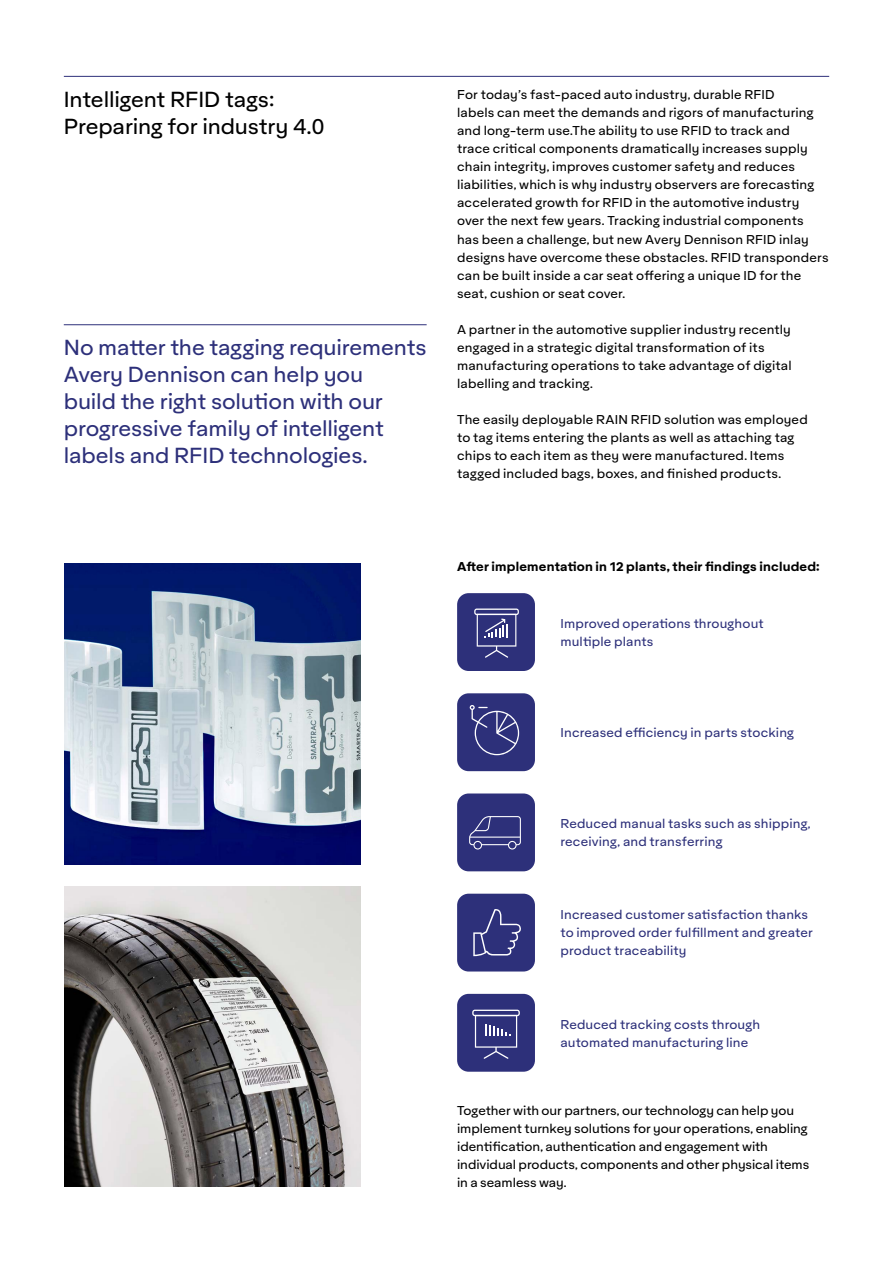
<style>
.page{position:relative;width:893px;height:1263px;background:#fff}
.page>*{position:absolute;margin:0;border:0;box-sizing:border-box;transform-origin:0 0}
.t1{font:21px/27px "Aktifo A";letter-spacing:-.005em;color:#2d307a}
.t2{font:21px/27px "Aktifo A";letter-spacing:-.005em;color:#000}
.t3{font:12.3px/18px "Aktifo A";letter-spacing:.01em;color:#000}
.t4{font:12.3px/18px "Aktifo A";letter-spacing:.01em;color:#2d307a}
.t5{font:700 12.3px "Aktifo A";letter-spacing:.015em;color:#000}
</style>
<div class="page">
<div style="left:457px;top:593px;width:78px;height:78px;background:#2d307a;border-radius:11px"></div>
<div style="left:457px;top:693px;width:78px;height:78px;background:#2d307a;border-radius:11px"></div>
<div style="left:457px;top:793px;width:78px;height:78px;background:#2d307a;border-radius:11px"></div>
<div style="left:457px;top:894px;width:78px;height:77px;background:#2d307a;border-radius:11px"></div>
<div style="left:457px;top:994px;width:78px;height:78px;background:#2d307a;border-radius:11px"></div>
<svg style="left:474px;top:608px;width:45px;height:50px"></svg>
<svg style="left:470px;top:705px;width:49px;height:50px"></svg>
<svg style="left:472px;top:1010px;width:48px;height:49px"></svg>
<svg style="left:473px;top:909px;width:48px;height:47px"></svg>
<svg style="left:469px;top:816px;width:52px;height:33px"></svg>
<hr style="left:64px;top:76px;width:765px;height:1px;background:#2d307a">
<img style="left:64px;top:564px;width:296px;height:300px">
<img style="left:64px;top:886px;width:296px;height:300px">
<hr style="left:64px;top:324px;width:363px;height:1px;background:#2d307a">
<h1 class="t2" style="left:64px;top:85px;width:262px">Intelligent RFID tags:<br>Preparing for industry 4.0</h1>
<h1 class="t1" style="left:64px;top:333px;width:364px">No matter the tagging requirements<br>Avery Dennison can help you<br>build the right solution with our progressive family of intelligent labels and RFID technologies.</h1>
<p class="t3" style="left:457px;top:86px;width:373px">For today’s fast-paced auto industry, durable RFID<br>labels can meet the demands and rigors of manufacturing and long-term use.The ability to use RFID to track and<br>trace critical components dramatically increases supply chain integrity, improves customer safety and reduces liabilities, which is why industry observers are forecasting accelerated growth for RFID in the automotive industry over the next few years. Tracking industrial components has been a challenge, but new Avery Dennison RFID inlay designs have overcome these obstacles. RFID transponders can be built inside a car seat offering a unique ID for the seat, cushion or seat cover.</p>
<p class="t3" style="left:457px;top:320px;width:336px">A partner in the automotive supplier industry recently engaged in a strategic digital transformation of its manufacturing operations to take advantage of digital labelling and tracking.</p>
<p class="t3" style="left:457px;top:410px;width:352px">The easily deployable RAIN RFID solution was employed to tag items entering the plants as well as attaching tag chips to each item as they were manufactured. Items tagged included bags, boxes, and finished products.</p>
<p class="t5" style="left:457px;top:558px;width:364px">After implementation in 12 plants, their findings included:</p>
<p class="t4" style="left:560px;top:614px;width:205px">Improved operations throughout multiple plants</p>
<p class="t4" style="left:560px;top:723px;width:235px">Increased efficiency in parts stocking</p>
<p class="t4" style="left:560px;top:814px;width:252px">Reduced manual tasks such as shipping, receiving, and transferring</p>
<p class="t4" style="left:560px;top:906px;width:254px">Increased customer satisfaction thanks to improved order fulfillment and greater product traceability</p>
<p class="t4" style="left:560px;top:1015px;width:201px">Reduced tracking costs through automated manufacturing line</p>
<p class="t3" style="left:457px;top:1101px;width:354px">Together with our partners, our technology can help you implement turnkey solutions for your operations, enabling identification, authentication and engagement with individual products, components and other physical items in a seamless way.</p>
</div>
